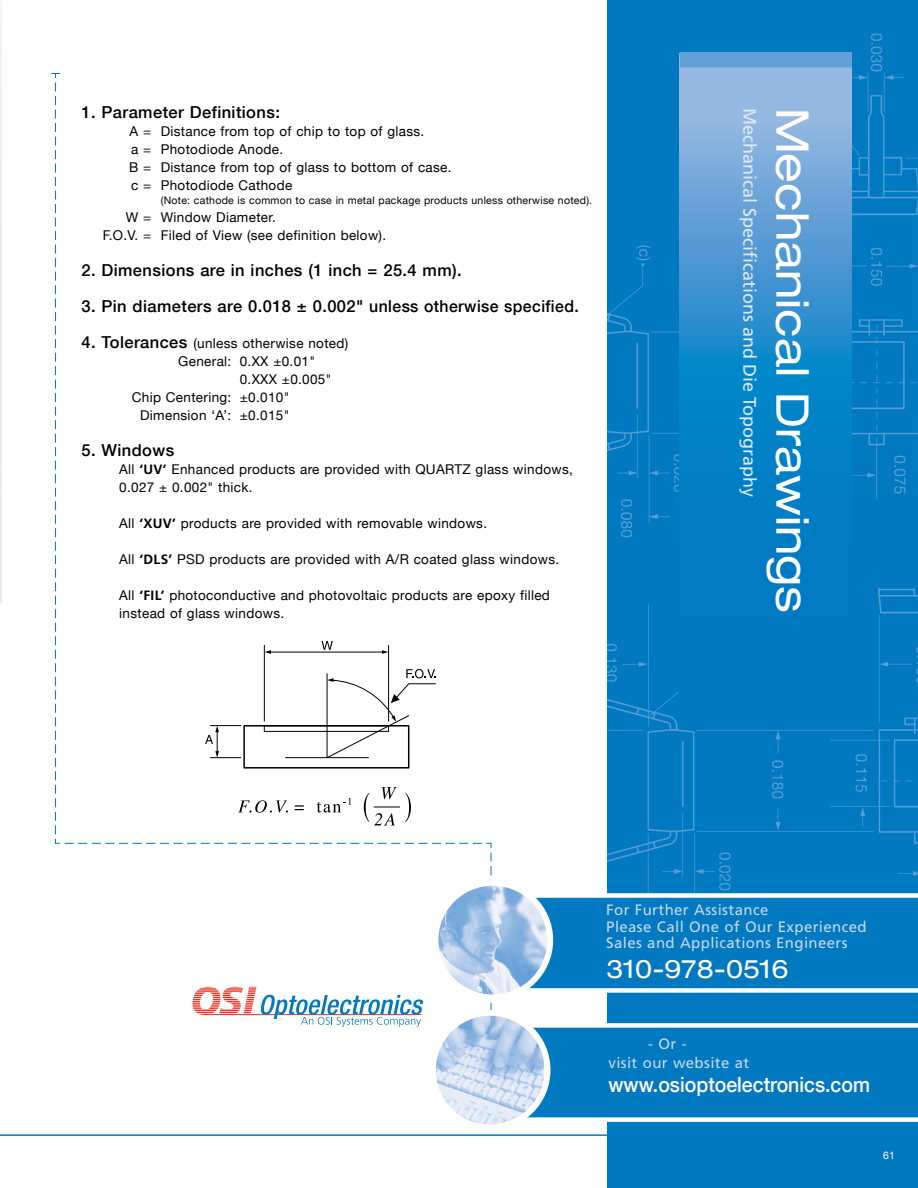
<style>
.page{position:relative;width:918px;height:1188px;background:#fff}
.page>*{position:absolute;margin:0;border:0;box-sizing:border-box;transform-origin:0 0}
.t1{font:expanded 45px "Helvetica Neue";color:#fff}
.t2{font:expanded 25.5px "Helvetica Neue";color:#fff}
.t3{font:500 21px "Helvetica Neue";color:#fff;scale:.93 1}
.t4{font:18px "Frutiger";color:#e1e9f6}
.t5{font:500 16.5px "Helvetica Neue";letter-spacing:.025em;color:#000}
.t6{font:15px/16.5px "Frutiger";letter-spacing:.025em;color:#c7d8ef}
.t7{font:13.5px/18px "Helvetica Neue LT";letter-spacing:.025em;color:#000}
.t8{font:10.5px "Helvetica Neue LT";letter-spacing:.025em;color:#000}
.t9{font:10.5px "Helvetica Neue LT";color:#fff}
.s1{font-family:"Helvetica Neue";font-weight:500;font-size:16.5px}
.s2{font-family:"Frutiger";font-weight:700}
</style>
<div class="page">
<div style="left:608px;top:577px;width:310px;height:611px;background:#0079c1"></div>
<img style="left:608px;top:588px;width:310px;height:305px">
<div style="left:608px;top:0;width:310px;height:577px;background:#0079c1"></div>
<svg style="left:680px;top:68px;width:172px;height:657px"></svg>
<div style="left:680px;top:52px;width:172px;height:16px;background:#63a0d6;border:2px solid #63a0d6"></div>
<hr style="left:0;top:1134px;width:918px;height:2px;background:#0079c1">
<div style="left:494px;top:897px;width:404px;height:93px;background:#0079c1"></div>
<div style="left:495px;top:1027px;width:404px;height:93px;background:#0079c1"></div>
<img style="left:435px;top:883px;width:115px;height:114px;border-radius:57px">
<div style="left:432px;top:880px;width:121px;height:120px;border:6px solid #fff;border-radius:50%"></div>
<img style="left:437px;top:1017px;width:107px;height:106px">
<div style="left:430px;top:1010px;width:121px;height:120px;border:6px solid #fff;border-radius:50%"></div>
<div style="left:243px;top:725px;width:166px;height:44px;border:2px solid #000"></div>
<hr style="left:388px;top:645px;width:1px;height:76px;background:#000">
<hr style="left:264px;top:645px;width:1px;height:76px;background:#000">
<hr style="left:271px;top:652px;width:113px;height:1px;background:#000">
<hr style="left:211px;top:725px;width:30px;height:1px;background:#000">
<hr style="left:211px;top:757px;width:30px;height:1px;background:#000">
<svg style="left:322px;top:641px;width:11px;height:9px"></svg>
<svg style="left:264px;top:669px;width:172px;height:89px"></svg>
<svg style="left:265px;top:650px;width:6px;height:4px"></svg>
<svg style="left:205px;top:726px;width:14px;height:32px"></svg>
<svg style="left:382px;top:650px;width:6px;height:4px"></svg>
<svg style="left:238px;top:800px;width:50px;height:13px"></svg>
<svg style="left:295px;top:805px;width:9px;height:5px"></svg>
<svg style="left:317px;top:798px;width:34px;height:15px"></svg>
<svg style="left:364px;top:787px;width:47px;height:38px"></svg>
<div style="left:530px;top:893px;width:388px;height:5px;background:#fff"></div>
<div style="left:523px;top:988px;width:395px;height:5px;background:#fff"></div>
<div style="left:528px;top:1023px;width:390px;height:5px;background:#fff"></div>
<div style="left:518px;top:1117px;width:400px;height:5px;background:#fff"></div>
<svg style="left:192px;top:987px;width:231px;height:40px"></svg>
<p class="t5" style="left:81px;top:99px;width:200px">1. Parameter Definitions:</p>
<p class="t7" style="left:129px;top:122px;width:324px">A = Distance from top of chip to top of glass.<br>a = Photodiode Anode.<br>B = Distance from top of glass to bottom of case. c = Photodiode Cathode</p>
<p class="t8" style="left:161px;top:194px;width:433px">(Note: cathode is common to case in metal package products unless otherwise noted).</p>
<p class="t7" style="left:103px;top:208px;width:285px;text-indent:23px">W = Window Diameter.<br>F.O.V. = Filed of View (see definition below).</p>
<p class="t5" style="left:81px;top:257px;width:382px">2. Dimensions are in inches (1 inch = 25.4 mm).</p>
<p class="t5" style="left:81px;top:293px;width:499px">3. Pin diameters are 0.018 ± 0.002" unless otherwise specified.</p>
<p class="t7" style="left:81px;top:334px;width:268px"><span class="s1">4. Tolerances</span> (unless otherwise noted)</p>
<p class="t7" style="left:178px;top:352px;width:138px">General: 0.XX ±0.01"</p>
<p class="t7" style="left:240px;top:370px;width:93px">0.XXX ±0.005"</p>
<p class="t7" style="left:132px;top:388px;width:159px">Chip Centering: ±0.010"</p>
<p class="t7" style="left:140px;top:406px;width:151px">Dimension ‘A’: ±0.015"</p>
<p class="t5" style="left:81px;top:437px;width:94px">5. Windows</p>
<p class="t7" style="left:119px;top:460px;width:455px">All <span class="s2">‘UV’</span> Enhanced products are provided with QUARTZ glass windows,<br>0.027 ± 0.002" thick.</p>
<p class="t7" style="left:119px;top:514px;width:369px">All <span class="s2">‘XUV’</span> products are provided with removable windows.</p>
<p class="t7" style="left:119px;top:550px;width:441px">All <span class="s2">‘DLS’</span> PSD products are provided with A/R coated glass windows.</p>
<p class="t7" style="left:119px;top:586px;width:432px">All <span class="s2">‘FIL’</span> photoconductive and photovoltaic products are epoxy filled instead of glass windows.</p>
<h3 class="t4" style="left:760px;top:108px;width:391px;rotate:90deg">Mechanical Specifications and Die Topography</h3>
<h1 class="t1" style="left:820px;top:108px;width:507px;rotate:90deg">Mechanical Drawings</h1>
<p class="t6" style="left:606px;top:902px;width:262px">For Further Assistance<br>Please Call One of Our Experienced<br>Sales and Applications Engineers</p>
<h2 class="t2" style="left:607px;top:954px;width:183px">310-978-0516</h2>
<p class="t6" style="left:608px;top:1034px;width:142px;line-height:19.5px;text-indent:40px">- Or -<br>visit our website at</p>
<h3 class="t3" style="left:608px;top:1068px;width:283px">www.osioptoelectronics.com</h3>
<p class="t9" style="left:883px;top:1149px;width:13px">61</p>
</div>
